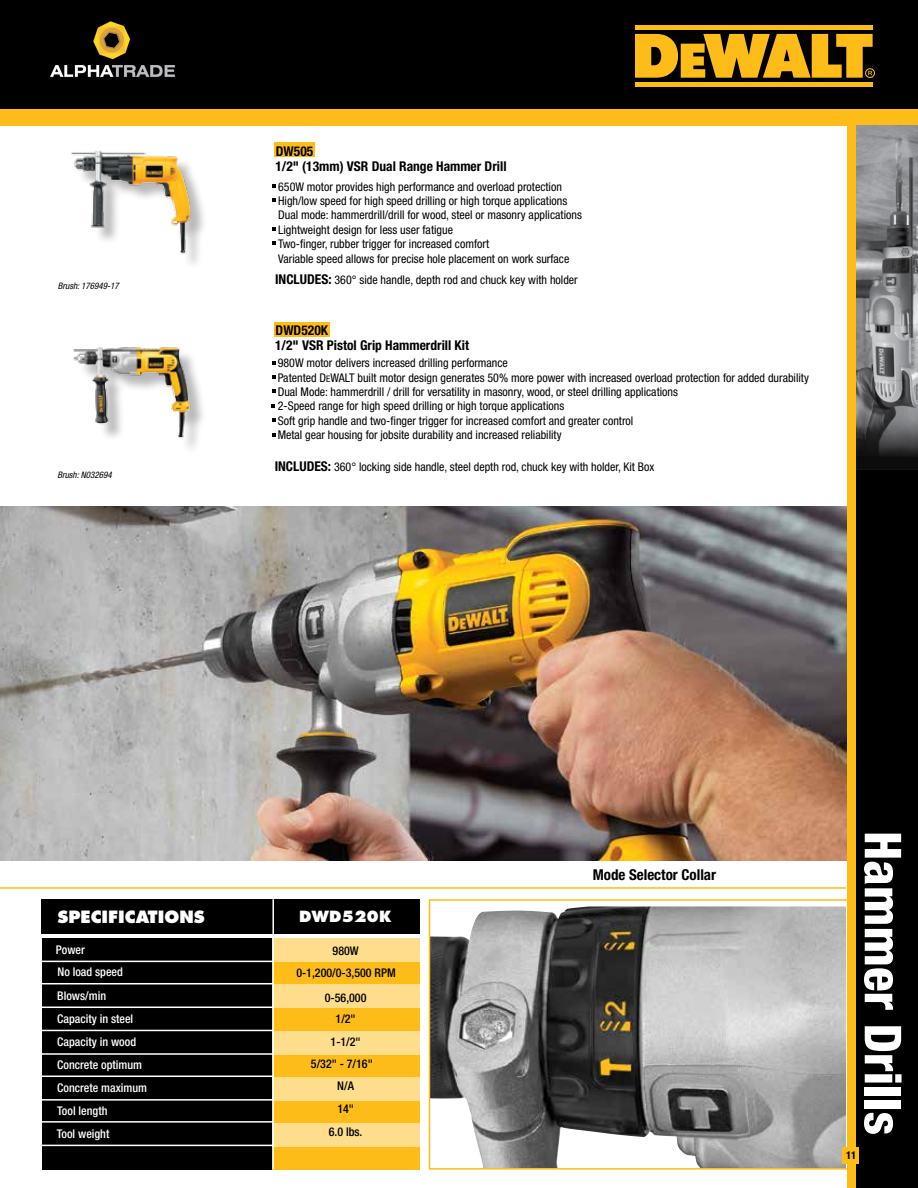
<style>
.page{position:relative;width:918px;height:1188px;background:#fff}
.page>*{position:absolute;margin:0;border:0;box-sizing:border-box;transform-origin:0 0}
.t1{font:800 condensed 51px "Helvetica Neue";color:#fff}
.t2{font:800 16.5px "Futura";color:#fff}
.t3{font:700 condensed 15px "Helvetica Neue";color:#000}
.t4{font:800 15px "Futura";color:#fff}
.t5{font:700 condensed 13.5px "Helvetica Neue";color:#000}
.t6{font:condensed 12px/14.4px "Helvetica Neue";color:#000}
.t7{font:500 condensed 12px/23px "Helvetica Neue";color:#fff}
.t8{font:500 condensed 12px "Helvetica Neue";color:#000}
.t9{font:700 condensed 10.8px "Helvetica Neue";color:#000}
.t10{font:italic condensed 9px "Helvetica Neue";color:#000}
.s1{font-weight:700;font-size:13.5px}
.s2{font-size:9px}
</style>
<div class="page">
<div style="left:0;top:0;width:918px;height:110px;background:#000"></div>
<div style="left:865px;top:68px;width:10px;height:10px;border:1px solid #febc18;border-radius:50%"></div>
<hr style="left:635px;top:82px;width:238px;height:4px;background:#febc18">
<svg style="left:635px;top:34px;width:238px;height:44px"></svg>
<hr style="left:635px;top:25px;width:238px;height:4px;background:#febc18">
<div style="left:0;top:110px;width:918px;height:16px;background:#febc18"></div>
<img style="left:432px;top:906px;width:414px;height:261px">
<hr style="left:0;top:887px;width:846px;height:2px;background:#febc18">
<div style="left:429px;top:899px;width:422px;height:271px;border:2px solid #febc18"></div>
<img style="left:0;top:507px;width:847px;height:354px">
<svg style="left:272px;top:375px;width:3px;height:4px"></svg>
<svg style="left:272px;top:404px;width:3px;height:4px"></svg>
<svg style="left:272px;top:433px;width:3px;height:4px"></svg>
<svg style="left:272px;top:418px;width:3px;height:4px"></svg>
<div style="left:274px;top:322px;width:56px;height:15px;background:#febc18"></div>
<img style="left:73px;top:347px;width:130px;height:102px">
<svg style="left:272px;top:241px;width:4px;height:4px"></svg>
<svg style="left:272px;top:198px;width:4px;height:3px"></svg>
<svg style="left:272px;top:184px;width:4px;height:4px"></svg>
<svg style="left:272px;top:227px;width:4px;height:3px"></svg>
<div style="left:275px;top:142px;width:40px;height:15px;background:#febc18"></div>
<div style="left:74px;top:153px;width:134px;height:117px;background:#000;opacity:.28"></div>
<img style="left:71px;top:150px;width:123px;height:115px">
<div style="left:849px;top:125px;width:69px;height:1063px;background:#000"></div>
<div style="left:847px;top:1149px;width:9px;height:39px;background:#febc18"></div>
<img style="left:856px;top:125px;width:62px;height:345px">
<div style="left:847px;top:125px;width:9px;height:1023px;background:#febc18"></div>
<div style="left:843px;top:1147px;width:16px;height:16px;background:#febc18"></div>
<div style="left:42px;top:938px;width:232px;height:231px;background:#000"></div>
<div style="left:272px;top:938px;width:148px;height:231px;background:#febc18"></div>
<div style="left:272px;top:938px;width:148px;height:24px;background:#fede8c"></div>
<div style="left:272px;top:985px;width:148px;height:23px;background:#fede8c"></div>
<div style="left:273px;top:1032px;width:147px;height:23px;background:#fede8c"></div>
<div style="left:273px;top:1077px;width:147px;height:24px;background:#fede8c"></div>
<div style="left:273px;top:1123px;width:147px;height:24px;background:#fede8c"></div>
<div style="left:273px;top:899px;width:147px;height:35px;background:#000"></div>
<hr style="left:41px;top:961px;width:233px;height:1px;background:#fff">
<hr style="left:41px;top:1007px;width:233px;height:1px;background:#fff">
<hr style="left:41px;top:1053px;width:232px;height:2px;background:#fff">
<hr style="left:41px;top:1099px;width:232px;height:2px;background:#fff">
<hr style="left:41px;top:1145px;width:233px;height:1px;background:#fff">
<hr style="left:41px;top:983px;width:233px;height:1px;background:#fff">
<hr style="left:41px;top:1030px;width:232px;height:1px;background:#fff">
<hr style="left:41px;top:1076px;width:232px;height:1px;background:#fff">
<hr style="left:41px;top:1121px;width:233px;height:2px;background:#fff">
<div style="left:41px;top:899px;width:233px;height:35px;background:#000"></div>
<hr style="left:272px;top:899px;width:2px;height:270px;background:#fff">
<img style="left:50px;top:21px;width:125px;height:56px">
<p class="t5" style="left:276px;top:143px;width:39px">DW505</p>
<p class="t5" style="left:275px;top:158px;width:233px">1/2" (13mm) VSR Dual Range Hammer Drill</p>
<p class="t6" style="left:278px;top:179px;width:305px">650W motor provides high performance and overload protection High/low speed for high speed drilling or high torque applications Dual mode: hammerdrill/drill for wood, steel or masonry applications Lightweight design for less user fatigue<br>Two-finger, rubber trigger for increased comfort<br>Variable speed allows for precise hole placement on work surface</p>
<p class="t10" style="left:58px;top:280px;width:63px">Brush: 176949-17</p>
<p class="t6" style="left:275px;top:272px;width:304px"><span class="s1">INCLUDES:</span> 360° side handle, depth rod and chuck key with holder</p>
<p class="t5" style="left:276px;top:322px;width:54px">DWD520K</p>
<p class="t5" style="left:275px;top:337px;width:196px">1/2" VSR Pistol Grip Hammerdrill Kit</p>
<p class="t10" style="left:57px;top:470px;width:56px">Brush: N032694</p>
<p class="t6" style="left:278px;top:356px;width:533px">980W motor delivers increased drilling performance<br>Patented D<span class="s2">E</span>WALT built motor design generates 50% more power with increased overload protection for added durability Dual Mode: hammerdrill / drill for versatility in masonry, wood, or steel drilling applications<br>2-Speed range for high speed drilling or high torque applications<br>Soft grip handle and two-finger trigger for increased comfort and greater control<br>Metal gear housing for jobsite durability and increased reliability</p>
<p class="t6" style="left:275px;top:460px;width:381px"><span class="s1">INCLUDES:</span> 360° locking side handle, steel depth rod, chuck key with holder, Kit Box</p>
<h2 class="t2" style="left:58px;top:906px;width:149px">SPECIFICATIONS</h2>
<p class="t7" style="left:56px;top:938px;width:31px">Power</p>
<p class="t7" style="left:57px;top:984px;width:50px">Blows/min</p>
<p class="t7" style="left:57px;top:1030px;width:80px">Capacity in wood</p>
<p class="t7" style="left:57px;top:1076px;width:91px">Concrete maximum</p>
<p class="t7" style="left:57px;top:961px;width:67px">No load speed</p>
<p class="t7" style="left:57px;top:1007px;width:77px">Capacity in steel</p>
<p class="t7" style="left:57px;top:1053px;width:86px">Concrete optimum</p>
<p class="t7" style="left:57px;top:1099px;width:54px">Tool length<br>Tool weight</p>
<p class="t4" style="left:299px;top:907px;width:94px">DWD520K</p>
<p class="t8" style="left:333px;top:944px;width:28px">980W</p>
<p class="t8" style="left:296px;top:966px;width:101px">0-1,200/0-3,500 RPM</p>
<p class="t8" style="left:325px;top:990px;width:43px">0-56,000</p>
<p class="t8" style="left:336px;top:1011px;width:22px">1/2"</p>
<p class="t8" style="left:331px;top:1035px;width:32px">1-1/2"</p>
<p class="t8" style="left:311px;top:1057px;width:63px">5/32" - 7/16"</p>
<p class="t8" style="left:337px;top:1079px;width:18px">N/A</p>
<p class="t8" style="left:337px;top:1102px;width:18px">14"</p>
<p class="t8" style="left:329px;top:1125px;width:35px">6.0 lbs.</p>
<p class="t3" style="left:593px;top:866px;width:125px">Mode Selector Collar</p>
<p class="t9" style="left:846px;top:1149px;width:12px">11</p>
<h1 class="t1" style="left:914px;top:831px;width:306px;rotate:90deg">Hammer Drills</h1>
</div>
